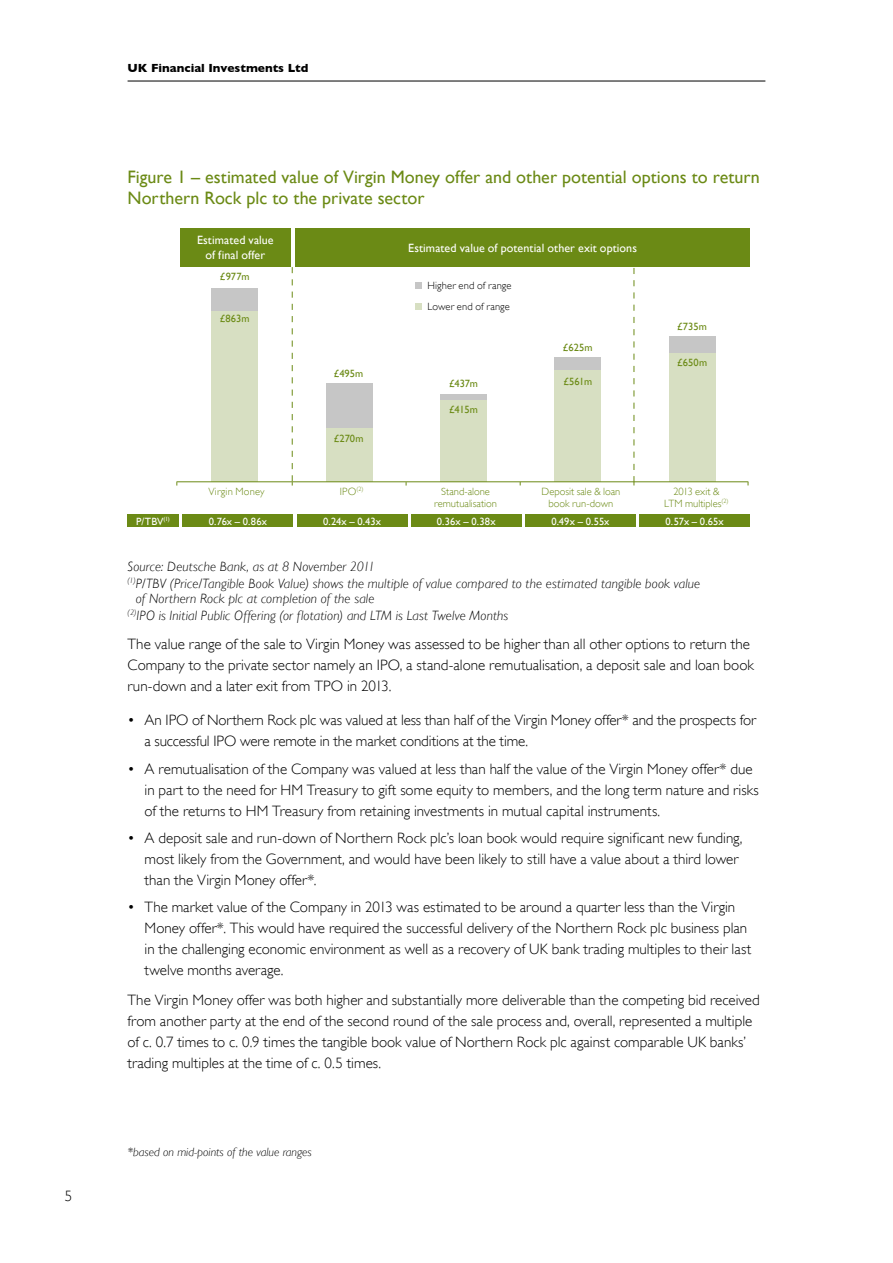
<style>
.page{position:relative;width:893px;height:1263px;background:#fff}
.page>*{position:absolute;margin:0;border:0;box-sizing:border-box;transform-origin:0 0}
.t1{font:18px/21px "Gill Sans";color:#6b8a15}
.t2{font:300 15px/21px "Gill Sans";color:#000}
.t3{font:italic 300 13.5px/17.1px "Gill Sans";letter-spacing:.01em;color:#000}
.t4{font:12px/14.4px "Gill Sans";letter-spacing:.01em;color:#fff;text-align:center}
.t5{font:italic 300 12px "Gill Sans";color:#000}
.t6{font:700 12px "Gill Sans";color:#000}
.t7{font:300 10.5px/12px "Gill Sans";color:#6b8a15;text-align:center}
.t8{font:10.5px "Gill Sans";letter-spacing:.005em;color:#fff}
.t9{font:10.5px "Gill Sans";letter-spacing:.005em;color:#6b8a15}
.t10{font:300 10.5px/21.1px "Gill Sans";letter-spacing:.015em;color:#000}
</style>
<div class="page">
<hr style="left:128px;top:81px;width:637px;height:1px;background:#000">
<div style="left:180px;top:228px;width:110px;height:39px;background:#6b8a15"></div>
<div style="left:295px;top:228px;width:455px;height:39px;background:#6b8a15"></div>
<div style="left:128px;top:514px;width:51px;height:13px;background:#6b8a15"></div>
<div style="left:183px;top:514px;width:110px;height:13px;background:#6b8a15"></div>
<div style="left:297px;top:514px;width:110px;height:13px;background:#6b8a15"></div>
<div style="left:411px;top:514px;width:110px;height:13px;background:#6b8a15"></div>
<div style="left:525px;top:514px;width:110px;height:13px;background:#6b8a15"></div>
<div style="left:639px;top:514px;width:111px;height:13px;background:#6b8a15"></div>
<div style="left:211px;top:310px;width:47px;height:172px;background:#d7dfc2"></div>
<div style="left:211px;top:288px;width:47px;height:22px;background:#c6c6c6"></div>
<div style="left:326px;top:395px;width:46px;height:87px;background:#d7dfc2"></div>
<div style="left:326px;top:384px;width:46px;height:44px;background:#c6c6c6"></div>
<div style="left:440px;top:399px;width:47px;height:83px;background:#d7dfc2"></div>
<div style="left:440px;top:395px;width:47px;height:5px;background:#c6c6c6"></div>
<div style="left:554px;top:363px;width:47px;height:119px;background:#d7dfc2"></div>
<div style="left:554px;top:357px;width:47px;height:13px;background:#c6c6c6"></div>
<div style="left:669px;top:343px;width:47px;height:139px;background:#d7dfc2"></div>
<div style="left:669px;top:336px;width:47px;height:16px;background:#c6c6c6"></div>
<hr style="left:176px;top:481px;width:572px;height:1px;background:#6b8a15">
<div style="left:415px;top:282px;width:7px;height:7px;background:#c6c6c6"></div>
<div style="left:415px;top:303px;width:7px;height:7px;background:#d7dfc2"></div>
<svg style="left:292px;top:267px;width:1px;height:218px"></svg>
<svg style="left:634px;top:268px;width:1px;height:217px"></svg>
<p class="t2" style="left:65px;top:1185px;width:9px">5</p>
<p class="t6" style="left:128px;top:61px;width:182px">UK Financial Investments Ltd</p>
<p class="t1" style="left:128px;top:166px;width:634px">Figure 1 – estimated value of Virgin Money offer and other potential options to return<br>Northern Rock plc to the private sector</p>
<p class="t4" style="left:197px;top:233px;width:78px">Estimated value of final offer</p>
<p class="t4" style="left:408px;top:240px;width:230px">Estimated value of potential other exit options</p>
<p class="t9" style="left:220px;top:271px;width:31px">£977m</p>
<p class="t9" style="left:220px;top:313px;width:31px">£863m</p>
<p class="t9" style="left:334px;top:367px;width:31px">£495m</p>
<p class="t9" style="left:334px;top:433px;width:31px">£270m</p>
<p class="t10" style="left:427px;top:275px;width:86px">Higher end of range<br>Lower end of range</p>
<p class="t9" style="left:449px;top:377px;width:30px">£437m</p>
<p class="t9" style="left:449px;top:403px;width:30px">£415m</p>
<p class="t9" style="left:563px;top:341px;width:31px">£625m</p>
<p class="t9" style="left:563px;top:375px;width:30px">£561m</p>
<p class="t9" style="left:677px;top:320px;width:31px">£735m</p>
<p class="t9" style="left:677px;top:356px;width:32px">£650m</p>
<p class="t7" style="left:209px;top:485px;width:58px">Virgin Money</p>
<p class="t7" style="left:340px;top:485px;width:25px">IPO<sup>(2)</sup></p>
<p class="t7" style="left:434px;top:485px;width:64px">Stand-alone remutualisation</p>
<p class="t7" style="left:542px;top:485px;width:80px">Deposit sale &amp; loan book run-down</p>
<p class="t7" style="left:664px;top:485px;width:66px">2013 exit &amp;<br>LTM multiples<sup>(2)</sup></p>
<p class="t8" style="left:136px;top:515px;width:35px">P/TBV<sup>(1)</sup></p>
<p class="t8" style="left:209px;top:515px;width:60px">0.76x – 0.86x</p>
<p class="t8" style="left:323px;top:515px;width:59px">0.24x – 0.43x</p>
<p class="t8" style="left:437px;top:515px;width:60px">0.36x – 0.38x</p>
<p class="t8" style="left:551px;top:515px;width:60px">0.49x – 0.55x</p>
<p class="t8" style="left:666px;top:515px;width:60px">0.57x – 0.65x</p>
<p class="t3" style="left:128px;top:558px;width:574px">Source: Deutsche Bank, as at 8 November 2011<br><sup>(1)</sup>P/TBV (Price/Tangible Book Value) shows the multiple of value compared to the estimated tangible book value</p>
<p class="t3" style="left:128px;top:590px;width:382px;text-indent:8px">of Northern Rock plc at completion of the sale<br><sup>(2)</sup>IPO is Initial Public Offering (or flotation) and LTM is Last Twelve Months</p>
<p class="t2" style="left:128px;top:634px;width:628px">The value range of the sale to Virgin Money was assessed to be higher than all other options to return the<br>Company to the private sector namely an IPO, a stand-alone remutualisation, a deposit sale and loan book run-down and a later exit from TPO in 2013.</p>
<p class="t2" style="left:145px;top:710px;width:613px;text-indent:-17px">• An IPO of Northern Rock plc was valued at less than half of the Virgin Money offer* and the prospects for a successful IPO were remote in the market conditions at the time.</p>
<p class="t2" style="left:145px;top:758px;width:616px;text-indent:-17px">• A remutualisation of the Company was valued at less than half the value of the Virgin Money offer* due in part to the need for HM Treasury to gift some equity to members, and the long term nature and risks of the returns to HM Treasury from retaining investments in mutual capital instruments.</p>
<p class="t2" style="left:145px;top:827px;width:599px;text-indent:-17px">• A deposit sale and run-down of Northern Rock plc’s loan book would require significant new funding, most likely from the Government, and would have been likely to still have a value about a third lower than the Virgin Money offer*.</p>
<p class="t2" style="left:145px;top:897px;width:608px;text-indent:-17px">• The market value of the Company in 2013 was estimated to be around a quarter less than the Virgin Money offer*. This would have required the successful delivery of the Northern Rock plc business plan in the challenging economic environment as well as a recovery of UK bank trading multiples to their last twelve months average.</p>
<p class="t2" style="left:128px;top:989px;width:634px">The Virgin Money offer was both higher and substantially more deliverable than the competing bid received from another party at the end of the second round of the sale process and, overall, represented a multiple of c. 0.7 times to c. 0.9 times the tangible book value of Northern Rock plc against comparable UK banks’ trading multiples at the time of c. 0.5 times.</p>
<p class="t5" style="left:128px;top:1145px;width:186px">*based on mid-points of the value ranges</p>
</div>
